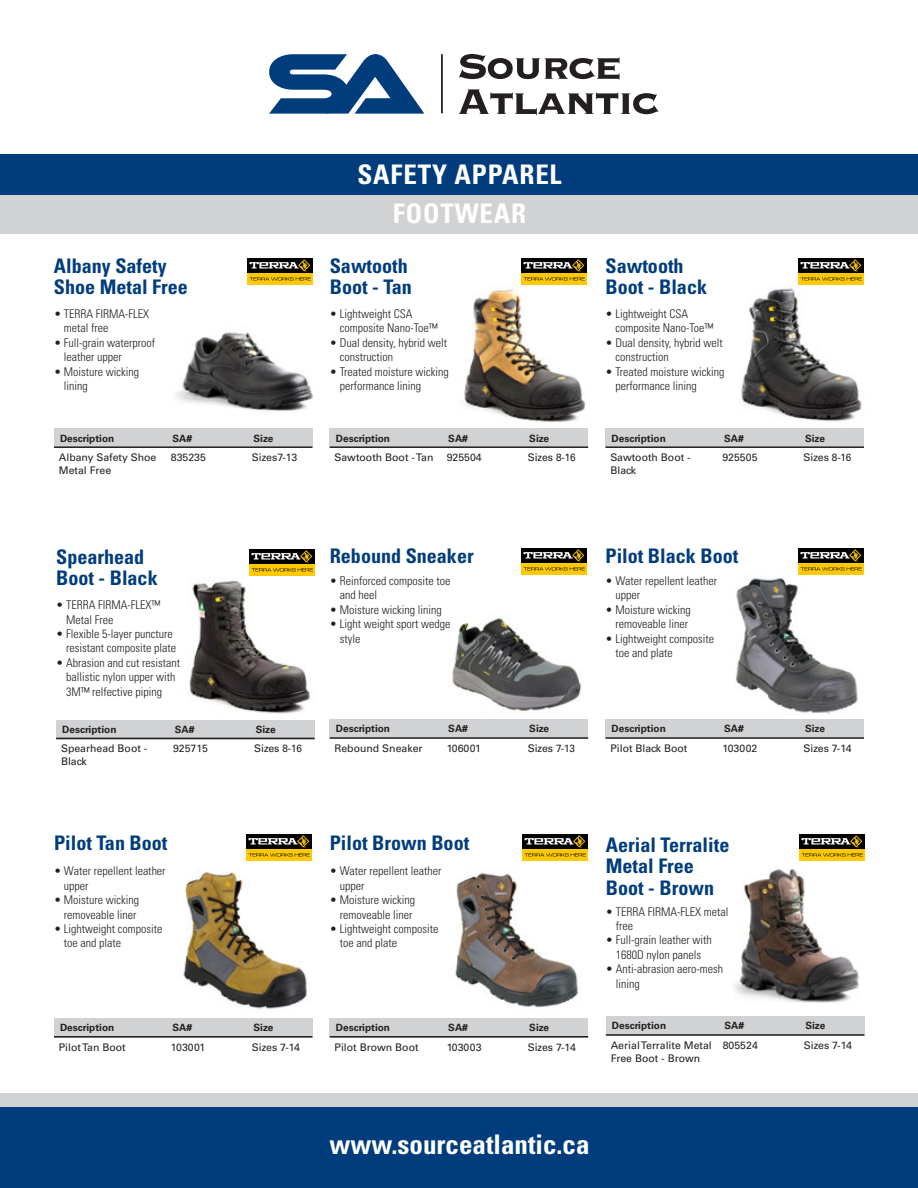
<style>
.page{position:relative;width:918px;height:1188px;background:#fff}
.page>*{position:absolute;margin:0;border:0;box-sizing:border-box;transform-origin:0 0}
.t1{font:700 condensed 27px "Univers LT Std";letter-spacing:.015em;color:#fff}
.t2{font:700 condensed 20.1px/21.5px "Univers LT Std";color:#013d7d}
.t3{font:300 condensed 12px/14.4px "Univers LT Std";color:#231f20}
.t4{font:10.5px/12.6px "Univers LT Std";color:#231f20}
.t5{font:700 10.05px "Univers LT Std";color:#231f20}
</style>
<div class="page">
<div style="left:0;top:193px;width:918px;height:40px;background:#d1d2d4"></div>
<svg style="left:269px;top:54px;width:155px;height:60px"></svg>
<hr style="left:441px;top:54px;width:2px;height:59px;background:#231f20">
<svg style="left:459px;top:89px;width:200px;height:26px"></svg>
<svg style="left:459px;top:54px;width:161px;height:26px"></svg>
<div style="left:0;top:1094px;width:918px;height:13px;background:#d1d2d4"></div>
<div style="left:0;top:154px;width:918px;height:40px;background:#013d7d"></div>
<div style="left:0;top:1107px;width:918px;height:81px;background:#013d7d"></div>
<img style="left:733px;top:869px;width:126px;height:134px">
<div style="left:606px;top:1017px;width:258px;height:19px;background:#d1d2d4"></div>
<hr style="left:606px;top:1034px;width:258px;height:2px;background:#231f20">
<img style="left:799px;top:834px;width:65px;height:27px">
<img style="left:741px;top:284px;width:121px;height:138px">
<img style="left:170px;top:332px;width:142px;height:97px">
<img style="left:188px;top:569px;width:123px;height:145px">
<img style="left:463px;top:284px;width:123px;height:138px">
<div style="left:606px;top:429px;width:258px;height:19px;background:#d1d2d4"></div>
<div style="left:54px;top:429px;width:258px;height:19px;background:#d1d2d4"></div>
<div style="left:56px;top:720px;width:259px;height:19px;background:#d1d2d4"></div>
<div style="left:330px;top:429px;width:258px;height:19px;background:#d1d2d4"></div>
<hr style="left:606px;top:446px;width:258px;height:2px;background:#231f20">
<hr style="left:54px;top:446px;width:258px;height:2px;background:#231f20">
<hr style="left:56px;top:738px;width:259px;height:1px;background:#231f20">
<hr style="left:330px;top:446px;width:258px;height:2px;background:#231f20">
<img style="left:799px;top:258px;width:65px;height:27px">
<img style="left:247px;top:258px;width:65px;height:27px">
<img style="left:250px;top:549px;width:65px;height:27px">
<img style="left:522px;top:258px;width:65px;height:27px">
<img style="left:735px;top:578px;width:123px;height:136px">
<img style="left:183px;top:872px;width:124px;height:137px">
<img style="left:452px;top:617px;width:130px;height:94px">
<img style="left:455px;top:870px;width:124px;height:138px">
<div style="left:606px;top:720px;width:258px;height:19px;background:#d1d2d4"></div>
<div style="left:54px;top:1018px;width:258px;height:20px;background:#d1d2d4"></div>
<div style="left:330px;top:720px;width:258px;height:19px;background:#d1d2d4"></div>
<div style="left:330px;top:1018px;width:258px;height:20px;background:#d1d2d4"></div>
<hr style="left:606px;top:737px;width:258px;height:2px;background:#231f20">
<hr style="left:54px;top:1036px;width:258px;height:2px;background:#231f20">
<hr style="left:330px;top:737px;width:258px;height:2px;background:#231f20">
<hr style="left:330px;top:1036px;width:258px;height:2px;background:#231f20">
<img style="left:799px;top:548px;width:65px;height:27px">
<img style="left:522px;top:834px;width:65px;height:27px">
<img style="left:522px;top:548px;width:65px;height:27px">
<img style="left:246px;top:834px;width:65px;height:27px">
<p class="t2" style="left:54px;top:255px;width:135px">Albany Safety<br>Shoe Metal Free</p>
<p class="t3" style="left:64px;top:307px;width:87px;text-indent:-10px">• TERRA FIRMA-FLEX metal free</p>
<p class="t3" style="left:64px;top:335px;width:93px;text-indent:-10px">• Full-grain waterproof leather upper</p>
<p class="t3" style="left:64px;top:364px;width:77px;text-indent:-10px">• Moisture wicking lining</p>
<p class="t1" style="left:357px;top:158px;width:206px">SAFETY APPAREL</p>
<p class="t1" style="left:393px;top:197px;width:135px">FOOTWEAR</p>
<p class="t2" style="left:330px;top:255px;width:84px">Sawtooth<br>Boot - Tan</p>
<p class="t3" style="left:340px;top:307px;width:99px;text-indent:-10px">• Lightweight CSA composite Nano-Toe™</p>
<p class="t3" style="left:340px;top:335px;width:109px;text-indent:-10px">• Dual density, hybrid welt construction</p>
<p class="t3" style="left:340px;top:364px;width:111px;text-indent:-10px">• Treated moisture wicking performance lining</p>
<p class="t2" style="left:606px;top:255px;width:103px">Sawtooth<br>Boot - Black</p>
<p class="t3" style="left:615px;top:307px;width:99px;text-indent:-10px">• Lightweight CSA composite Nano-Toe™</p>
<p class="t3" style="left:615px;top:335px;width:109px;text-indent:-10px">• Dual density, hybrid welt construction</p>
<p class="t3" style="left:615px;top:364px;width:111px;text-indent:-10px">• Treated moisture wicking performance lining</p>
<p class="t5" style="left:60px;top:432px;width:56px">Description</p>
<p class="t5" style="left:173px;top:432px;width:21px">SA#</p>
<p class="t5" style="left:254px;top:432px;width:21px">Size</p>
<p class="t5" style="left:612px;top:432px;width:56px">Description</p>
<p class="t5" style="left:724px;top:432px;width:21px">SA#</p>
<p class="t5" style="left:805px;top:432px;width:21px">Size</p>
<p class="t5" style="left:336px;top:432px;width:56px">Description</p>
<p class="t5" style="left:448px;top:432px;width:21px">SA#</p>
<p class="t5" style="left:529px;top:432px;width:21px">Size</p>
<p class="t4" style="left:59px;top:451px;width:99px">Albany Safety Shoe<br>Metal Free</p>
<p class="t4" style="left:171px;top:451px;width:37px">835235</p>
<p class="t4" style="left:252px;top:451px;width:47px">Sizes7-13</p>
<p class="t4" style="left:335px;top:451px;width:100px">Sawtooth Boot - Tan</p>
<p class="t4" style="left:722px;top:451px;width:37px">925505</p>
<p class="t4" style="left:803px;top:451px;width:49px">Sizes 8-16</p>
<p class="t4" style="left:447px;top:451px;width:37px">925504</p>
<p class="t4" style="left:528px;top:451px;width:49px">Sizes 8-16</p>
<p class="t4" style="left:610px;top:451px;width:82px">Sawtooth Boot -<br>Black</p>
<p class="t2" style="left:56px;top:546px;width:103px">Spearhead<br>Boot - Black</p>
<p class="t3" style="left:66px;top:598px;width:95px;text-indent:-10px">• TERRA FIRMA-FLEX™<br>Metal Free</p>
<p class="t3" style="left:56px;top:626px;width:121px;text-align:right">• Flexible 5-layer puncture resistant composite plate</p>
<p class="t3" style="left:66px;top:655px;width:115px;text-indent:-10px">• Abrasion and cut resistant ballistic nylon upper with<br>3M™ relfective piping</p>
<p class="t2" style="left:330px;top:546px;width:145px">Rebound Sneaker</p>
<p class="t3" style="left:340px;top:574px;width:112px;text-indent:-10px">• Reinforced composite toe and heel</p>
<p class="t3" style="left:330px;top:602px;width:113px">• Moisture wicking lining</p>
<p class="t3" style="left:340px;top:617px;width:112px;text-indent:-10px">• Light weight sport wedge style</p>
<p class="t2" style="left:606px;top:546px;width:134px">Pilot Black Boot</p>
<p class="t3" style="left:615px;top:574px;width:103px;text-indent:-10px">• Water repellent leather upper</p>
<p class="t3" style="left:606px;top:602px;width:87px;text-align:right">• Moisture wicking removeable liner</p>
<p class="t3" style="left:615px;top:631px;width:100px;text-indent:-10px">• Lightweight composite toe and plate</p>
<p class="t5" style="left:62px;top:723px;width:56px">Description</p>
<p class="t5" style="left:175px;top:723px;width:21px">SA#</p>
<p class="t5" style="left:256px;top:723px;width:21px">Size</p>
<p class="t5" style="left:336px;top:723px;width:56px">Description</p>
<p class="t5" style="left:448px;top:723px;width:21px">SA#</p>
<p class="t5" style="left:529px;top:723px;width:21px">Size</p>
<p class="t5" style="left:612px;top:723px;width:56px">Description</p>
<p class="t5" style="left:724px;top:723px;width:21px">SA#</p>
<p class="t5" style="left:805px;top:723px;width:21px">Size</p>
<p class="t4" style="left:61px;top:743px;width:88px">Spearhead Boot -<br>Black</p>
<p class="t4" style="left:173px;top:743px;width:36px">925715</p>
<p class="t4" style="left:254px;top:743px;width:49px">Sizes 8-16</p>
<p class="t4" style="left:335px;top:742px;width:90px">Rebound Sneaker</p>
<p class="t4" style="left:447px;top:742px;width:36px">106001</p>
<p class="t4" style="left:528px;top:742px;width:49px">Sizes 7-13</p>
<p class="t4" style="left:610px;top:742px;width:79px">Pilot Black Boot</p>
<p class="t4" style="left:722px;top:742px;width:36px">103002</p>
<p class="t4" style="left:803px;top:742px;width:50px">Sizes 7-14</p>
<p class="t2" style="left:54px;top:832px;width:115px">Pilot Tan Boot</p>
<p class="t3" style="left:64px;top:864px;width:103px;text-indent:-10px">• Water repellent leather upper</p>
<p class="t3" style="left:54px;top:893px;width:87px;text-align:right">• Moisture wicking removeable liner</p>
<p class="t3" style="left:64px;top:922px;width:100px;text-indent:-10px">• Lightweight composite toe and plate</p>
<p class="t2" style="left:330px;top:832px;width:141px">Pilot Brown Boot</p>
<p class="t3" style="left:340px;top:864px;width:103px;text-indent:-10px">• Water repellent leather upper</p>
<p class="t3" style="left:330px;top:893px;width:87px;text-align:right">• Moisture wicking removeable liner</p>
<p class="t3" style="left:340px;top:922px;width:100px;text-indent:-10px">• Lightweight composite toe and plate</p>
<p class="t2" style="left:606px;top:834px;width:125px">Aerial Terralite<br>Metal Free<br>Boot - Brown</p>
<p class="t3" style="left:616px;top:904px;width:114px;text-indent:-10px">• TERRA FIRMA-FLEX metal free</p>
<p class="t3" style="left:606px;top:933px;width:107px;text-align:center">• Full-grain leather with<br>1680D nylon panels</p>
<p class="t3" style="left:616px;top:962px;width:109px;text-indent:-10px">• Anti-abrasion aero-mesh lining</p>
<p class="t5" style="left:60px;top:1022px;width:56px">Description</p>
<p class="t5" style="left:173px;top:1022px;width:21px">SA#</p>
<p class="t5" style="left:254px;top:1022px;width:21px">Size</p>
<p class="t5" style="left:336px;top:1022px;width:56px">Description</p>
<p class="t5" style="left:448px;top:1022px;width:21px">SA#</p>
<p class="t5" style="left:529px;top:1022px;width:21px">Size</p>
<p class="t5" style="left:612px;top:1020px;width:56px">Description</p>
<p class="t5" style="left:724px;top:1020px;width:21px">SA#</p>
<p class="t5" style="left:805px;top:1020px;width:21px">Size</p>
<p class="t4" style="left:59px;top:1041px;width:68px">Pilot Tan Boot</p>
<p class="t4" style="left:171px;top:1041px;width:36px">103001</p>
<p class="t4" style="left:252px;top:1041px;width:50px">Sizes 7-14</p>
<p class="t4" style="left:335px;top:1041px;width:85px">Pilot Brown Boot</p>
<p class="t4" style="left:447px;top:1041px;width:36px">103003</p>
<p class="t4" style="left:528px;top:1041px;width:50px">Sizes 7-14</p>
<p class="t4" style="left:611px;top:1039px;width:103px">Aerial Terralite Metal<br>Free Boot - Brown</p>
<p class="t4" style="left:723px;top:1039px;width:37px">805524</p>
<p class="t4" style="left:804px;top:1039px;width:50px">Sizes 7-14</p>
<p class="t1" style="left:330px;top:1127px;width:262px">www.sourceatlantic.ca</p>
</div>
